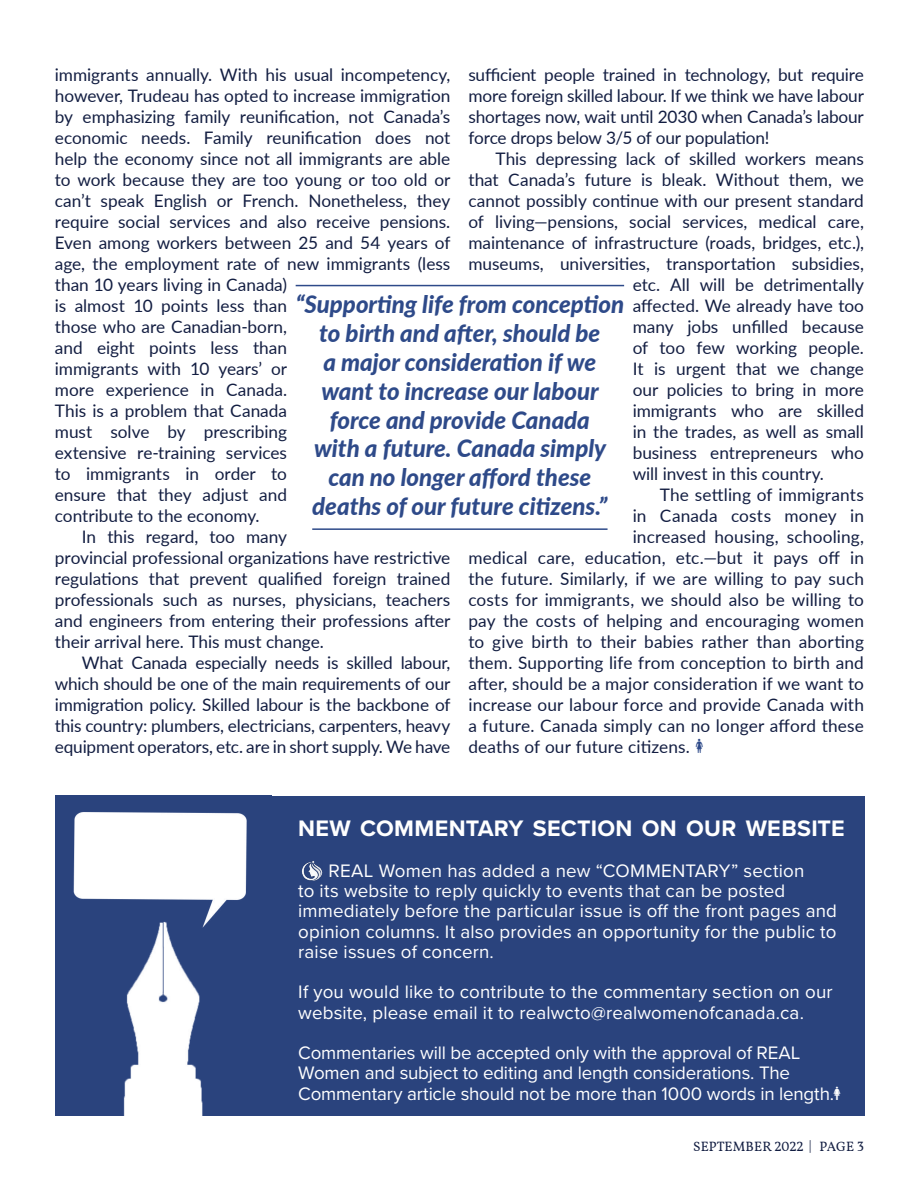
<style>
.page{position:relative;width:918px;height:1188px;background:#fff}
.page>*{position:absolute;margin:0;border:0;box-sizing:border-box;transform-origin:0 0}
.t1{font:italic 800 24px/28.8px "Lato";color:#2e4a89;text-align:center}
.t2{font:700 23.25px "Proxima Nova";letter-spacing:.01em;color:#fff}
.t3{font:18.75px/20.2px "Proxima Nova";letter-spacing:.005em;color:#fff}
.t4{font:17.25px/21px "Lato";color:#131e42;text-align:justify}
.t5{font:13.5px "Vollkorn";letter-spacing:.01em;color:#131e42}
.s1{font-family:"Pedestria MVB Pict One";font-size:18px;color:#2e4a89}
</style>
<div class="page">
<hr style="left:296px;top:285px;width:328px;height:1px;background:#2e4a89">
<hr style="left:312px;top:528px;width:296px;height:2px;background:#2e4a89">
<div style="left:271px;top:796px;width:594px;height:320px;background:#2a437d"></div>
<img style="left:301px;top:861px;width:21px;height:20px">
<img style="left:55px;top:796px;width:216px;height:320px">
<p class="t4" style="left:468px;top:64px;width:397px">sufficient people trained in technology, but require more foreign skilled labour. If we think we have labour shortages now, wait until 2030 when Canada’s labour force drops below 3/5 of our population!</p>
<p class="t4" style="left:495px;top:148px;width:370px">This depressing lack of skilled workers means</p>
<p class="t4" style="left:468px;top:169px;width:397px">that Canada’s future is bleak. Without them, we</p>
<p class="t4" style="left:468px;top:190px;width:397px">cannot possibly continue with our present standard</p>
<p class="t4" style="left:468px;top:211px;width:397px">of living—pensions, social services, medical care,</p>
<p class="t4" style="left:468px;top:232px;width:397px">maintenance of infrastructure (roads, bridges, etc.),</p>
<p class="t4" style="left:468px;top:253px;width:397px">museums, universities, transportation subsidies,</p>
<p class="t4" style="left:633px;top:274px;width:233px">etc. All will be detrimentally</p>
<p class="t4" style="left:633px;top:295px;width:233px">affected. We already have too</p>
<p class="t4" style="left:633px;top:316px;width:233px">many jobs unfilled because</p>
<p class="t4" style="left:633px;top:337px;width:233px">of too few working people.</p>
<p class="t4" style="left:633px;top:358px;width:233px">It is urgent that we change</p>
<p class="t4" style="left:633px;top:379px;width:233px">our policies to bring in more</p>
<p class="t4" style="left:633px;top:400px;width:233px">immigrants who are skilled</p>
<p class="t4" style="left:633px;top:421px;width:233px">in the trades, as well as small</p>
<p class="t4" style="left:633px;top:442px;width:233px">business entrepreneurs who</p>
<p class="t4" style="left:633px;top:463px;width:193px">will invest in this country.</p>
<p class="t4" style="left:660px;top:484px;width:206px">The settling of immigrants</p>
<p class="t4" style="left:633px;top:505px;width:233px">in Canada costs money in</p>
<p class="t4" style="left:633px;top:526px;width:233px">increased housing, schooling,</p>
<p class="t4" style="left:468px;top:547px;width:397px">medical care, education, etc.—but it pays off in</p>
<p class="t4" style="left:468px;top:568px;width:397px">the future. Similarly, if we are willing to pay such</p>
<p class="t4" style="left:468px;top:588px;width:397px">costs for immigrants, we should also be willing to</p>
<p class="t4" style="left:468px;top:609px;width:397px">pay the costs of helping and encouraging women</p>
<p class="t4" style="left:468px;top:630px;width:397px">to give birth to their babies rather than aborting</p>
<p class="t4" style="left:468px;top:651px;width:397px">them. Supporting life from conception to birth and</p>
<p class="t4" style="left:468px;top:672px;width:397px">after, should be a major consideration if we want to</p>
<p class="t4" style="left:468px;top:693px;width:397px">increase our labour force and provide Canada with</p>
<p class="t4" style="left:468px;top:714px;width:397px">a future. Canada simply can no longer afford these</p>
<p class="t4" style="left:468px;top:735px;width:237px">deaths of our future citizens. <span class="s1">2</span></p>
<p class="t4" style="left:55px;top:64px;width:397px">immigrants annually. With his usual incompetency,</p>
<p class="t4" style="left:55px;top:85px;width:397px">however, Trudeau has opted to increase immigration</p>
<p class="t4" style="left:55px;top:106px;width:397px">by emphasizing family reunification, not Canada’s</p>
<p class="t4" style="left:55px;top:127px;width:397px">economic needs. Family reunification does not</p>
<p class="t4" style="left:55px;top:148px;width:397px">help the economy since not all immigrants are able</p>
<p class="t4" style="left:55px;top:169px;width:397px">to work because they are too young or too old or</p>
<p class="t4" style="left:55px;top:190px;width:397px">can’t speak English or French. Nonetheless, they</p>
<p class="t4" style="left:55px;top:211px;width:397px">require social services and also receive pensions.</p>
<p class="t4" style="left:55px;top:232px;width:397px">Even among workers between 25 and 54 years of</p>
<p class="t4" style="left:55px;top:253px;width:397px">age, the employment rate of new immigrants (less</p>
<p class="t4" style="left:55px;top:274px;width:234px">than 10 years living in Canada)</p>
<p class="t4" style="left:55px;top:295px;width:234px">is almost 10 points less than</p>
<p class="t4" style="left:55px;top:316px;width:234px">those who are Canadian-born,</p>
<p class="t4" style="left:55px;top:337px;width:234px">and eight points less than</p>
<p class="t4" style="left:55px;top:358px;width:234px">immigrants with 10 years’ or</p>
<p class="t4" style="left:55px;top:379px;width:234px">more experience in Canada.</p>
<p class="t4" style="left:55px;top:400px;width:234px">This is a problem that Canada</p>
<p class="t4" style="left:55px;top:421px;width:234px">must solve by prescribing</p>
<p class="t4" style="left:55px;top:442px;width:234px">extensive re-training services</p>
<p class="t4" style="left:55px;top:463px;width:234px">to immigrants in order to</p>
<p class="t4" style="left:55px;top:484px;width:234px">ensure that they adjust and</p>
<p class="t4" style="left:55px;top:505px;width:206px">contribute to the economy.</p>
<p class="t4" style="left:82px;top:526px;width:207px">In this regard, too many</p>
<p class="t4" style="left:55px;top:547px;width:397px">provincial professional organizations have restrictive</p>
<p class="t4" style="left:55px;top:568px;width:397px">regulations that prevent qualified foreign trained</p>
<p class="t4" style="left:55px;top:589px;width:397px">professionals such as nurses, physicians, teachers</p>
<p class="t4" style="left:55px;top:610px;width:397px">and engineers from entering their professions after</p>
<p class="t4" style="left:55px;top:631px;width:270px">their arrival here. This must change.</p>
<p class="t4" style="left:82px;top:652px;width:370px">What Canada especially needs is skilled labour,</p>
<p class="t4" style="left:55px;top:673px;width:397px">which should be one of the main requirements of our</p>
<p class="t4" style="left:55px;top:694px;width:397px">immigration policy. Skilled labour is the backbone of</p>
<p class="t4" style="left:55px;top:715px;width:397px">this country: plumbers, electricians, carpenters, heavy</p>
<p class="t4" style="left:55px;top:736px;width:397px">equipment operators, etc. are in short supply. We have</p>
<h1 class="t1" style="left:296px;top:289px;width:330px">“Supporting life from conception to birth and after, should be<br>a major consideration if we want to increase our labour force and provide Canada<br>with a future. Canada simply can no longer afford these deaths of our future citizens.”</h1>
<h2 class="t2" style="left:298px;top:811px;width:548px">NEW COMMENTARY SECTION ON OUR WEBSITE</h2>
<p class="t3" style="left:298px;top:860px;width:540px;text-indent:30px">REAL Women has added a new “COMMENTARY” section<br>to its website to reply quickly to events that can be posted immediately before the particular issue is off the front pages and opinion columns. It also provides an opportunity for the public to raise issues of concern.</p>
<p class="t3" style="left:298px;top:981px;width:536px">If you would like to contribute to the commentary section on our website, please email it to realwcto@realwomenofcanada.ca.</p>
<p class="t3" style="left:298px;top:1042px;width:537px;line-height:20.7px">Commentaries will be accepted only with the approval of REAL<br>Women and subject to editing and length considerations. The<br>Commentary article should not be more than 1000 words in length.</p>
<p class="t5" style="left:693px;top:1137px;width:172px">SEPTEMBER 2022 | PAGE 3</p>
</div>
